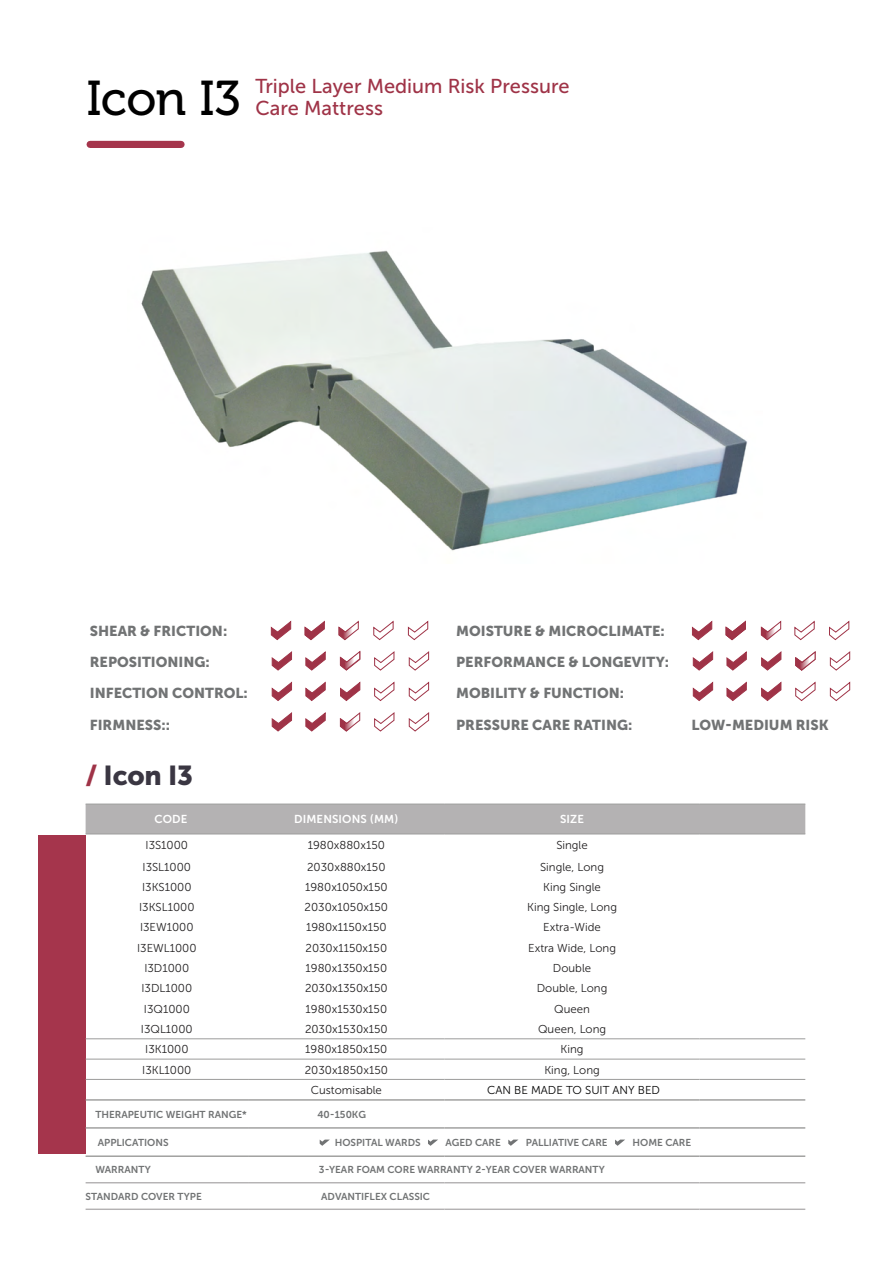
<style>
.page{position:relative;width:893px;height:1263px;background:#fff}
.page>*{position:absolute;margin:0;border:0;box-sizing:border-box;transform-origin:0 0}
.t1{font:48.75px "Museo 500";letter-spacing:-.01em;color:#000}
.t2{font:27.15px "Museo Sans 900";letter-spacing:-.01em;color:#3a3642}
.t3{font:20.1px "Museo Sans 500";color:#9f3347}
.t4{font:14.25px/31px "Museo Sans 900";color:#717374}
.t5{font:11.4px "Museo Sans 300";color:#211f20}
.t6{font:11.4px "Museo Sans 700";letter-spacing:.01em;color:#fff}
.t7{font:11.4px "Museo Sans 300";color:#000}
.t8{font:10.05px "Museo Sans 700";color:#717374}
.s1{color:#9f3347}
</style>
<div class="page">
<img style="left:141px;top:250px;width:606px;height:301px">
<svg style="left:271px;top:681px;width:21px;height:20px"></svg>
<svg style="left:271px;top:651px;width:21px;height:20px"></svg>
<svg style="left:305px;top:681px;width:21px;height:20px"></svg>
<svg style="left:340px;top:681px;width:21px;height:20px"></svg>
<svg style="left:374px;top:681px;width:21px;height:20px"></svg>
<svg style="left:409px;top:681px;width:21px;height:20px"></svg>
<svg style="left:305px;top:651px;width:21px;height:20px"></svg>
<svg style="left:374px;top:651px;width:21px;height:20px"></svg>
<svg style="left:409px;top:651px;width:21px;height:20px"></svg>
<svg style="left:304px;top:620px;width:21px;height:20px"></svg>
<svg style="left:338px;top:620px;width:21px;height:20px"></svg>
<svg style="left:271px;top:620px;width:21px;height:20px"></svg>
<svg style="left:373px;top:620px;width:21px;height:20px"></svg>
<svg style="left:408px;top:620px;width:21px;height:20px"></svg>
<svg style="left:271px;top:712px;width:21px;height:20px"></svg>
<svg style="left:305px;top:712px;width:21px;height:20px"></svg>
<svg style="left:374px;top:712px;width:21px;height:20px"></svg>
<svg style="left:409px;top:712px;width:21px;height:20px"></svg>
<svg style="left:693px;top:681px;width:21px;height:20px"></svg>
<svg style="left:761px;top:620px;width:21px;height:20px"></svg>
<svg style="left:693px;top:651px;width:21px;height:20px"></svg>
<svg style="left:726px;top:681px;width:21px;height:20px"></svg>
<svg style="left:761px;top:681px;width:21px;height:20px"></svg>
<svg style="left:795px;top:681px;width:21px;height:20px"></svg>
<svg style="left:830px;top:681px;width:21px;height:20px"></svg>
<svg style="left:726px;top:651px;width:21px;height:20px"></svg>
<svg style="left:761px;top:651px;width:21px;height:20px"></svg>
<svg style="left:830px;top:651px;width:21px;height:20px"></svg>
<svg style="left:692px;top:620px;width:21px;height:20px"></svg>
<svg style="left:794px;top:620px;width:21px;height:20px"></svg>
<svg style="left:829px;top:620px;width:21px;height:20px"></svg>
<svg style="left:725px;top:620px;width:21px;height:20px"></svg>
<svg style="left:795px;top:651px;width:21px;height:20px"></svg>
<div style="left:90px;top:141px;width:91px;height:7px;background:#a5354c"></div>
<div style="left:38px;top:835px;width:48px;height:319px;background:#a5354c"></div>
<div style="left:86px;top:805px;width:719px;height:29px;background:#b4b2b3"></div>
<hr style="left:445px;top:1038px;width:254px;height:1px;background:#9d9d9c">
<hr style="left:699px;top:1038px;width:106px;height:1px;background:#9d9d9c">
<hr style="left:445px;top:1058px;width:254px;height:1px;background:#9d9d9c">
<hr style="left:699px;top:1058px;width:106px;height:1px;background:#9d9d9c">
<hr style="left:445px;top:1079px;width:254px;height:1px;background:#9d9d9c">
<hr style="left:699px;top:1079px;width:106px;height:1px;background:#9d9d9c">
<hr style="left:86px;top:1038px;width:162px;height:1px;background:#9d9d9c">
<hr style="left:248px;top:1038px;width:197px;height:1px;background:#9d9d9c">
<hr style="left:86px;top:1058px;width:162px;height:1px;background:#9d9d9c">
<hr style="left:248px;top:1058px;width:197px;height:1px;background:#9d9d9c">
<hr style="left:86px;top:1079px;width:162px;height:1px;background:#9d9d9c">
<hr style="left:248px;top:1079px;width:197px;height:1px;background:#9d9d9c">
<hr style="left:86px;top:804px;width:162px;height:1px;background:#9d9d9c">
<hr style="left:248px;top:804px;width:197px;height:1px;background:#9d9d9c">
<hr style="left:445px;top:804px;width:254px;height:1px;background:#9d9d9c">
<hr style="left:699px;top:804px;width:106px;height:1px;background:#9d9d9c">
<hr style="left:86px;top:834px;width:162px;height:1px;background:#9d9d9c">
<hr style="left:248px;top:834px;width:197px;height:1px;background:#9d9d9c">
<hr style="left:445px;top:834px;width:254px;height:1px;background:#9d9d9c">
<hr style="left:699px;top:834px;width:106px;height:1px;background:#9d9d9c">
<hr style="left:86px;top:1182px;width:162px;height:1px;background:#b4b2b3">
<hr style="left:248px;top:1182px;width:197px;height:1px;background:#b4b2b3">
<hr style="left:445px;top:1182px;width:254px;height:1px;background:#b4b2b3">
<hr style="left:699px;top:1182px;width:106px;height:1px;background:#b4b2b3">
<hr style="left:86px;top:1208px;width:162px;height:2px;background:#b4b2b3">
<hr style="left:248px;top:1208px;width:197px;height:2px;background:#b4b2b3">
<hr style="left:445px;top:1208px;width:254px;height:2px;background:#b4b2b3">
<hr style="left:699px;top:1208px;width:106px;height:2px;background:#b4b2b3">
<hr style="left:86px;top:1099px;width:162px;height:2px;background:#9d9d9c">
<hr style="left:248px;top:1099px;width:197px;height:2px;background:#9d9d9c">
<hr style="left:445px;top:1099px;width:254px;height:2px;background:#9d9d9c">
<hr style="left:699px;top:1099px;width:106px;height:2px;background:#9d9d9c">
<hr style="left:86px;top:1127px;width:162px;height:1px;background:#9d9d9c">
<hr style="left:248px;top:1127px;width:197px;height:1px;background:#9d9d9c">
<hr style="left:445px;top:1127px;width:254px;height:1px;background:#9d9d9c">
<hr style="left:699px;top:1127px;width:106px;height:1px;background:#9d9d9c">
<hr style="left:86px;top:1155px;width:162px;height:2px;background:#9d9d9c">
<hr style="left:248px;top:1155px;width:197px;height:2px;background:#9d9d9c">
<hr style="left:445px;top:1155px;width:254px;height:2px;background:#9d9d9c">
<hr style="left:699px;top:1155px;width:106px;height:2px;background:#9d9d9c">
<svg style="left:320px;top:1139px;width:10px;height:7px"></svg>
<svg style="left:428px;top:1139px;width:10px;height:7px"></svg>
<svg style="left:508px;top:1139px;width:10px;height:7px"></svg>
<svg style="left:615px;top:1139px;width:10px;height:7px"></svg>
<svg style="left:340px;top:650px;width:21px;height:21px"></svg>
<svg style="left:340px;top:712px;width:21px;height:20px"></svg>
<h1 class="t1" style="left:87px;top:72px;width:156px">Icon I3</h1>
<h3 class="t3" style="left:255px;top:75px;width:316px">Triple Layer Medium Risk Pressure</h3>
<h3 class="t3" style="left:255px;top:97px;width:129px">Care Mattress</h3>
<p class="t4" style="left:90px;top:616px;width:160px">SHEAR &amp; FRICTION:<br>REPOSITIONING:<br>INFECTION CONTROL:<br>FIRMNESS::</p>
<p class="t4" style="left:456px;top:616px;width:214px">MOISTURE &amp; MICROCLIMATE:<br>PERFORMANCE &amp; LONGEVITY:<br>MOBILITY &amp; FUNCTION:<br>PRESSURE CARE RATING:</p>
<p class="t4" style="left:691px;top:709px;width:139px">LOW-MEDIUM RISK</p>
<h2 class="t2" style="left:86px;top:760px;width:109px"><span class="s1">/</span> Icon I3</h2>
<p class="t6" style="left:154px;top:813px;width:34px">CODE</p>
<p class="t6" style="left:294px;top:813px;width:106px">DIMENSIONS (MM)</p>
<p class="t6" style="left:560px;top:813px;width:25px">SIZE</p>
<p class="t5" style="left:146px;top:839px;width:44px">I3S1000</p>
<p class="t5" style="left:308px;top:839px;width:79px">1980x880x150</p>
<p class="t5" style="left:556px;top:839px;width:33px">Single</p>
<p class="t5" style="left:143px;top:860px;width:50px">I3SL1000</p>
<p class="t5" style="left:307px;top:860px;width:80px">2030x880x150</p>
<p class="t5" style="left:540px;top:860px;width:65px">Single, Long</p>
<p class="t5" style="left:142px;top:881px;width:51px">I3KS1000</p>
<p class="t5" style="left:305px;top:881px;width:84px">1980x1050x150</p>
<p class="t5" style="left:543px;top:881px;width:59px">King Single</p>
<p class="t5" style="left:139px;top:901px;width:57px">I3KSL1000</p>
<p class="t5" style="left:305px;top:901px;width:85px">2030x1050x150</p>
<p class="t5" style="left:527px;top:901px;width:91px">King Single, Long</p>
<p class="t5" style="left:140px;top:921px;width:55px">I3EW1000</p>
<p class="t5" style="left:306px;top:921px;width:82px">1980x1150x150</p>
<p class="t5" style="left:543px;top:921px;width:59px">Extra-Wide</p>
<p class="t5" style="left:137px;top:942px;width:61px">I3EWL1000</p>
<p class="t5" style="left:306px;top:942px;width:83px">2030x1150x150</p>
<p class="t5" style="left:528px;top:942px;width:89px">Extra Wide, Long</p>
<p class="t5" style="left:144px;top:962px;width:46px">I3D1000</p>
<p class="t5" style="left:305px;top:962px;width:83px">1980x1350x150</p>
<p class="t5" style="left:553px;top:962px;width:40px">Double</p>
<p class="t5" style="left:141px;top:982px;width:52px">I3DL1000</p>
<p class="t5" style="left:305px;top:982px;width:84px">2030x1350x150</p>
<p class="t5" style="left:537px;top:982px;width:72px">Double, Long</p>
<p class="t5" style="left:144px;top:1002px;width:47px">I3Q1000</p>
<p class="t5" style="left:305px;top:1002px;width:83px">1980x1530x150</p>
<p class="t5" style="left:554px;top:1002px;width:37px">Queen</p>
<p class="t5" style="left:141px;top:1023px;width:53px">I3QL1000</p>
<p class="t5" style="left:305px;top:1023px;width:84px">2030x1530x150</p>
<p class="t5" style="left:538px;top:1023px;width:70px">Queen, Long</p>
<p class="t5" style="left:145px;top:1043px;width:45px">I3K1000</p>
<p class="t5" style="left:305px;top:1043px;width:84px">1980x1850x150</p>
<p class="t5" style="left:561px;top:1043px;width:25px">King</p>
<p class="t5" style="left:142px;top:1063px;width:51px">I3KL1000</p>
<p class="t5" style="left:305px;top:1063px;width:85px">2030x1850x150</p>
<p class="t5" style="left:544px;top:1063px;width:57px">King, Long</p>
<p class="t5" style="left:311px;top:1084px;width:73px">Customisable</p>
<p class="t7" style="left:487px;top:1084px;width:174px">CAN BE MADE TO SUIT ANY BED</p>
<p class="t8" style="left:95px;top:1108px;width:153px">THERAPEUTIC WEIGHT RANGE*</p>
<p class="t8" style="left:317px;top:1108px;width:50px">40-150KG</p>
<p class="t8" style="left:98px;top:1137px;width:72px">APPLICATIONS</p>
<p class="t8" style="left:335px;top:1137px;width:87px">HOSPITAL WARDS</p>
<p class="t8" style="left:445px;top:1137px;width:57px">AGED CARE</p>
<p class="t8" style="left:526px;top:1137px;width:83px">PALLIATIVE CARE</p>
<p class="t8" style="left:632px;top:1137px;width:60px">HOME CARE</p>
<p class="t8" style="left:95px;top:1164px;width:57px">WARRANTY</p>
<p class="t8" style="left:319px;top:1164px;width:288px">3-YEAR FOAM CORE WARRANTY 2-YEAR COVER WARRANTY</p>
<p class="t8" style="left:86px;top:1191px;width:118px">STANDARD COVER TYPE</p>
<p class="t8" style="left:321px;top:1191px;width:110px">ADVANTIFLEX CLASSIC</p>
</div>
